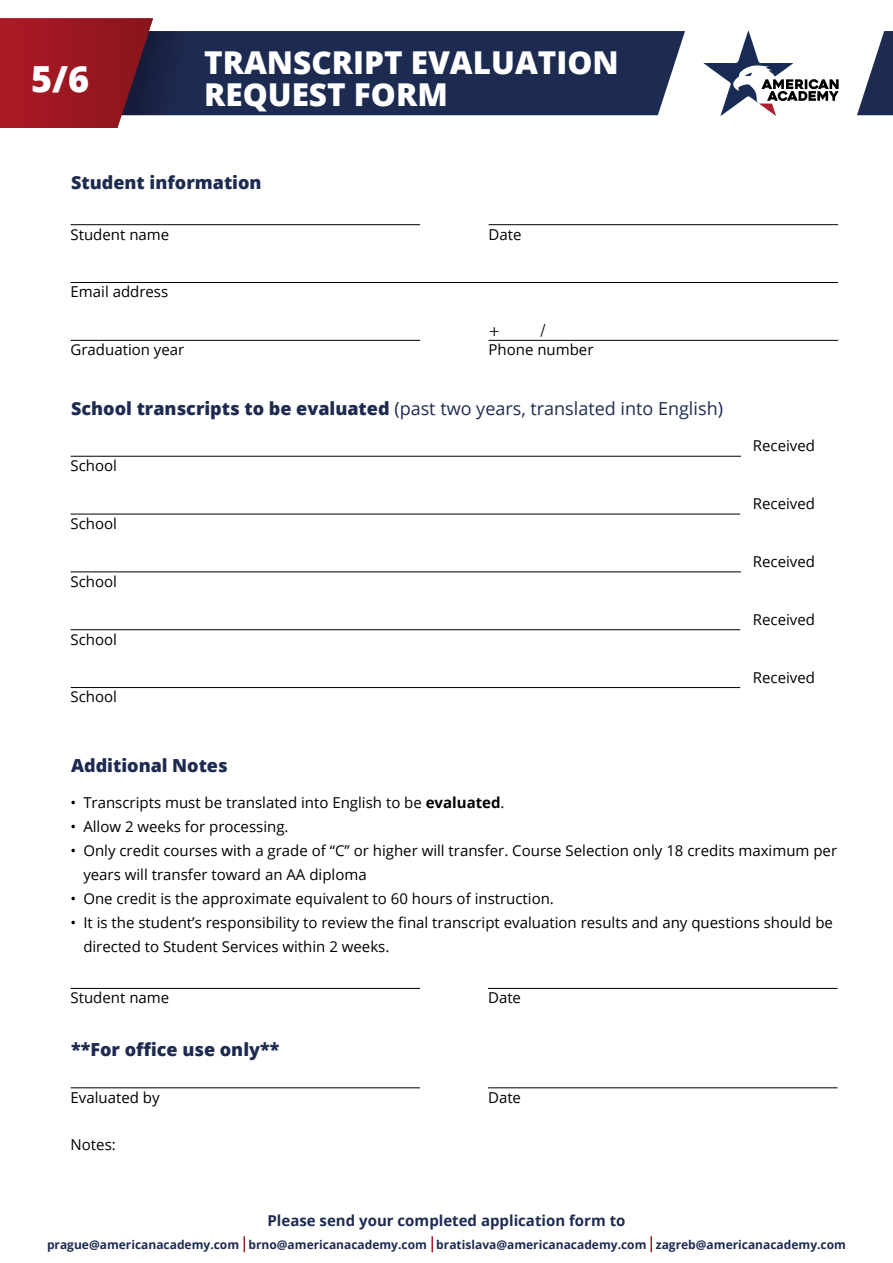
<style>
.page{position:relative;width:893px;height:1263px;background:#fff}
.page>*{position:absolute;margin:0;border:0;box-sizing:border-box;transform-origin:0 0}
.t1{font:800 36px "Open Sans";color:#fff}
.t2{font:800 31.5px "Open Sans";color:#fff}
.t3{font:18px "Open Sans";color:#1e2b51}
.t4{font:800 18px "Open Sans";color:#1e2b51}
.t5{font:18px "Minion Pro";color:#000}
.t6{font:15px/24px "Open Sans";color:#000}
.t7{font:700 15px "Open Sans";color:#1e2b51}
.t8{font:700 12px "Open Sans";color:#1e2b51}
.s1{font-weight:800}
.s2{font-weight:700}
</style>
<div class="page">
<div style="left:153px;top:31px;width:532px;height:84px;background:#1e2b51"></div>
<svg style="left:703px;top:30px;width:136px;height:86px"></svg>
<svg style="left:0;top:18px;width:153px;height:110px;background:#931e2a"></svg>
<svg style="left:857px;top:31px;width:36px;height:84px"></svg>
<svg style="left:244px;top:1236px;width:1px;height:16px"></svg>
<svg style="left:431px;top:1236px;width:2px;height:16px"></svg>
<svg style="left:650px;top:1236px;width:2px;height:16px"></svg>
<hr style="left:71px;top:224px;width:349px;height:1px;background:#000">
<hr style="left:71px;top:988px;width:349px;height:1px;background:#000">
<hr style="left:71px;top:1087px;width:349px;height:1px;background:#000">
<hr style="left:488px;top:988px;width:350px;height:1px;background:#000">
<hr style="left:488px;top:1087px;width:350px;height:1px;background:#000">
<hr style="left:71px;top:456px;width:670px;height:1px;background:#000">
<hr style="left:71px;top:571px;width:670px;height:1px;background:#000">
<hr style="left:71px;top:340px;width:349px;height:1px;background:#000">
<hr style="left:489px;top:224px;width:349px;height:1px;background:#000">
<hr style="left:489px;top:340px;width:349px;height:1px;background:#000">
<hr style="left:71px;top:282px;width:767px;height:1px;background:#000">
<hr style="left:71px;top:514px;width:669px;height:1px;background:#000">
<hr style="left:71px;top:629px;width:669px;height:1px;background:#000">
<hr style="left:71px;top:687px;width:669px;height:1px;background:#000">
<h1 class="t1" style="left:31px;top:52px;width:60px">5/6</h1>
<h2 class="t2" style="left:204px;top:39px;width:416px">TRANSCRIPT EVALUATION</h2>
<h2 class="t2" style="left:204px;top:70px;width:245px">REQUEST FORM</h2>
<p class="t4" style="left:71px;top:169px;width:192px">Student information</p>
<p class="t6" style="left:71px;top:222px;width:100px">Student name</p>
<p class="t6" style="left:71px;top:280px;width:99px">Email address</p>
<p class="t6" style="left:71px;top:337px;width:115px">Graduation year</p>
<p class="t6" style="left:489px;top:222px;width:34px">Date</p>
<p class="t5" style="left:489px;top:318px;width:12px">+</p>
<p class="t5" style="left:540px;top:318px;width:7px">/</p>
<p class="t6" style="left:489px;top:337px;width:106px">Phone number</p>
<p class="t3" style="left:71px;top:397px;width:653px"><span class="s1">School transcripts to be evaluated</span> (past two years, translated into English)</p>
<p class="t6" style="left:71px;top:453px;width:48px">School</p>
<p class="t6" style="left:71px;top:511px;width:48px">School</p>
<p class="t6" style="left:71px;top:569px;width:48px">School</p>
<p class="t6" style="left:71px;top:627px;width:48px">School</p>
<p class="t6" style="left:71px;top:685px;width:48px">School</p>
<p class="t4" style="left:71px;top:752px;width:158px">Additional Notes</p>
<p class="t6" style="left:753px;top:433px;width:64px">Received</p>
<p class="t6" style="left:753px;top:492px;width:64px">Received</p>
<p class="t6" style="left:753px;top:549px;width:64px">Received</p>
<p class="t6" style="left:753px;top:607px;width:64px">Received</p>
<p class="t6" style="left:753px;top:665px;width:64px">Received</p>
<p class="t6" style="left:71px;top:790px;width:435px">• Transcripts must be translated into English to be <span class="s2">evaluated</span>.</p>
<p class="t6" style="left:71px;top:814px;width:219px">• Allow 2 weeks for processing.</p>
<p class="t6" style="left:83px;top:838px;width:755px;text-indent:-13px">• Only credit courses with a grade of “C” or higher will transfer. Course Selection only 18 credits maximum per years will transfer toward an AA diploma</p>
<p class="t6" style="left:71px;top:886px;width:485px">• One credit is the approximate equivalent to 60 hours of instruction.</p>
<p class="t6" style="left:83px;top:910px;width:751px;text-indent:-13px">• It is the student’s responsibility to review the final transcript evaluation results and any questions should be directed to Student Services within 2 weeks.</p>
<p class="t6" style="left:71px;top:985px;width:100px">Student name</p>
<p class="t4" style="left:71px;top:1036px;width:210px">**For office use only**</p>
<p class="t6" style="left:71px;top:1085px;width:91px">Evaluated by</p>
<p class="t6" style="left:71px;top:1132px;width:47px">Notes:</p>
<p class="t6" style="left:488px;top:985px;width:34px">Date</p>
<p class="t6" style="left:488px;top:1085px;width:34px">Date</p>
<p class="t7" style="left:267px;top:1210px;width:359px">Please send your completed application form to</p>
<p class="t8" style="left:47px;top:1236px;width:800px">prague@americanacademy.com brno@americanacademy.com bratislava@americanacademy.com zagreb@americanacademy.com</p>
</div>
